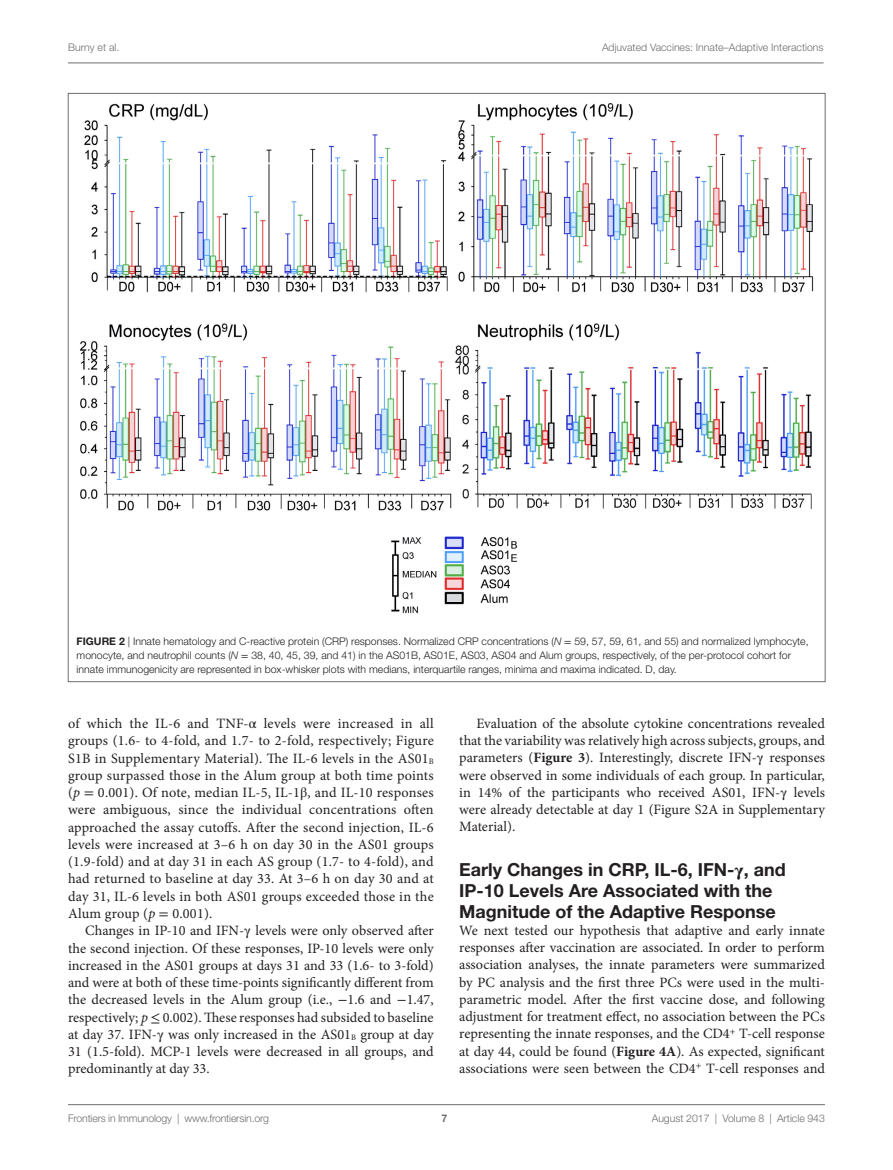
<style>
.page{position:relative;width:893px;height:1170px;background:#fff}
.page>*{position:absolute;margin:0;border:0;box-sizing:border-box;transform-origin:0 0}
.t1{font:700 18px/21px "Helvetica Neue LT Std";color:#231f20}
.t2{font:14.25px/17.2px "Minion Pro";color:#231f20;text-align:justify}
.t3{font:300 10.5px/14.2px "Helvetica Neue LT Std";color:#231f20}
.t4{font:300 10.5px "Helvetica Neue LT Std";color:#6c6d70}
.t5{font:700 10.5px "Helvetica Neue LT Std";color:#6c6d70}
.s1{font-weight:700}
.s2{font-style:italic}
.s3{font-family:"STIX General";font-weight:400}
.s4{font-family:"STIX General"}
</style>
<div class="page">
<img style="left:79px;top:103px;width:735px;height:511px">
<hr style="left:68px;top:1104px;width:757px;height:1px;background:#6c6d70">
<hr style="left:68px;top:63px;width:755px;height:1px;background:#6c6d70">
<p class="t4" style="left:68px;top:41px;width:53px">Burny et al.</p>
<p class="t4" style="left:602px;top:41px;width:223px">Adjuvated Vaccines: Innate–Adaptive Interactions</p>
<p class="t3" style="left:77px;top:633px;width:733px"><span class="s1">Figu re 2</span> | Innate hematology and C-reactive protein (CRP) responses. Normalized CRP concentrations (<span class="s2">N</span> <span class="s3">=</span> 59, 57, 59, 61, and 55) and normalized lymphocyte, monocyte, and neutrophil counts (<span class="s2">N</span> <span class="s3">=</span> 38, 40, 45, 39, and 41) in the AS01B, AS01E, AS03, AS04 and Alum groups, respectively, of the per-protocol cohort for innate immunogenicity are represented in box-whisker plots with medians, interquartile ranges, minima and maxima indicated. D, day.</p>
<p class="t2" style="left:68px;top:715px;width:367px">of which the IL-6 and TNF-<span class="s4">α</span> levels were increased in all groups (1.6- to 4-fold, and 1.7- to 2-fold, respectively; Figure S1B in Supplementary Material). The IL-6 levels in the AS01<sub>B </sub>group surpassed those in the Alum group at both time points (<span class="s2">p</span> <span class="s4">=</span> 0.001). Of note, median IL-5, IL-1<span class="s4">β</span>, and IL-10 responses were ambiguous, since the individual concentrations often approached the assay cutoffs. After the second injection, IL-6 levels were increased at 3–6 h on day 30 in the AS01 groups (1.9-fold) and at day 31 in each AS group (1.7- to 4-fold), and had returned to baseline at day 33. At 3–6 h on day 30 and at day 31, IL-6 levels in both AS01 groups exceeded those in the Alum group (<span class="s2">p</span> <span class="s4">=</span> 0.001).</p>
<p class="t2" style="left:68px;top:922px;width:367px;text-indent:17px">Changes in IP-10 and IFN-<span class="s4">γ</span> levels were only observed after the second injection. Of these responses, IP-10 levels were only increased in the AS01 groups at days 31 and 33 (1.6- to 3-fold) and were at both of these time-points significantly different from the decreased levels in the Alum group (i.e., <span class="s4">−</span>1.6 and <span class="s4">−</span>1.47, respectively; <span class="s2">p</span> <span class="s4">≤</span> 0.002). These responses had subsided to baseline at day 37. IFN-<span class="s4">γ</span> was only increased in the AS01<sub>B</sub> group at day 31 (1.5-fold). MCP-1 levels were decreased in all groups, and predominantly at day 33.</p>
<p class="t2" style="left:459px;top:714px;width:367px;text-indent:17px">Evaluation of the absolute cytokine concentrations revealed that the variability was relatively high across subjects, groups, and parameters (<span class="s1">Figure 3</span>). Interestingly, discrete IFN-<span class="s4">γ</span> responses were observed in some individuals of each group. In particular, in 14% of the participants who received AS01, IFN-<span class="s4">γ</span> levels were already detectable at day 1 (Figure S2A in Supplementary Material).</p>
<p class="t1" style="left:459px;top:858px;width:328px">Early Changes in CRP, IL-6, IFN-<span class="s4">γ</span>, and<br>IP-10 Levels Are Associated with the<br>Magnitude of the Adaptive Response</p>
<p class="t2" style="left:459px;top:921px;width:367px">We next tested our hypothesis that adaptive and early innate responses after vaccination are associated. In order to perform association analyses, the innate parameters were summarized by PC analysis and the first three PCs were used in the multi&shy;parametric model. After the first vaccine dose, and following adjustment for treatment effect, no association between the PCs representing the innate responses, and the CD4<sup>+</sup> T-cell response at day 44, could be found (<span class="s1">Figure 4A</span>). As expected, significant associations were seen between the CD4<sup>+</sup> T-cell responses and</p>
<p class="t4" style="left:68px;top:1111px;width:203px">Frontiers in Immunology | www.frontiersin.org</p>
<p class="t4" style="left:652px;top:1111px;width:175px">August 2017 | Volume 8 | Article 943</p>
<p class="t5" style="left:441px;top:1111px;width:7px">7</p>
</div>
